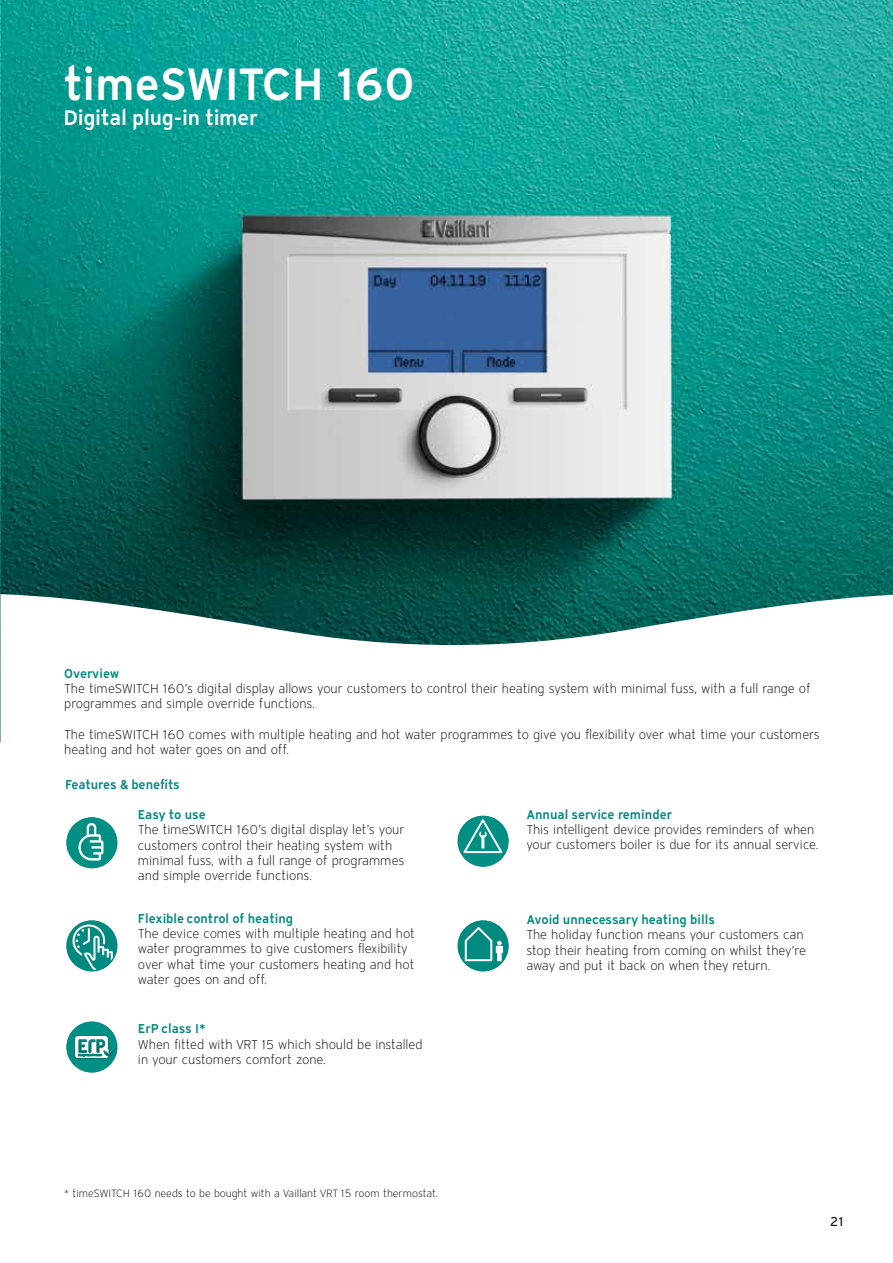
<style>
.page{position:relative;width:893px;height:1263px;background:#fff}
.page>*{position:absolute;margin:0;border:0;box-sizing:border-box;transform-origin:0 0}
.t1{font:600 45px "Vaillant 16";color:#fff}
.t2{font:600 21px "Vaillant 16";letter-spacing:-.015em;color:#fff}
.t3{font:300 12.75px/15.3px "Vaillant 16";color:#000}
.t4{font:600 12.75px "Vaillant 16";letter-spacing:-.005em;color:#00897e}
.t5{font:12.75px "Vaillant 16";color:#000}
.t6{font:300 10.5px "Vaillant 16";color:#000}
</style>
<div class="page">
<img style="left:0;top:0;width:893px;height:594px">
<div style="left:66px;top:920px;width:51px;height:51px;background:#00897e;border-radius:50%"></div>
<svg style="left:72px;top:924px;width:41px;height:46px"></svg>
<svg style="left:0;top:594px;width:893px;height:245px"></svg>
<div style="left:66px;top:817px;width:51px;height:51px;background:#008f82;border-radius:50%"></div>
<svg style="left:78px;top:823px;width:25px;height:37px"></svg>
<div style="left:458px;top:920px;width:51px;height:51px;background:#00897e;border-radius:50%"></div>
<svg style="left:465px;top:927px;width:38px;height:34px"></svg>
<div style="left:458px;top:816px;width:51px;height:51px;background:#008f82;border-radius:50%"></div>
<svg style="left:463px;top:819px;width:39px;height:34px"></svg>
<div style="left:66px;top:1021px;width:51px;height:51px;background:#008f82;border-radius:50%"></div>
<svg style="left:74px;top:1035px;width:42px;height:24px"></svg>
<h1 class="t1" style="left:63px;top:54px;width:353px">timeSWITCH 160</h1>
<h2 class="t2" style="left:63px;top:104px;width:196px">Digital plug-in timer</h2>
<p class="t4" style="left:64px;top:664px;width:57px">Overview</p>
<p class="t3" style="left:64px;top:680px;width:748px">The timeSWITCH 160’s digital display allows your customers to control their heating system with minimal fuss, with a full range of programmes and simple override functions.</p>
<p class="t3" style="left:64px;top:726px;width:757px">The timeSWITCH 160 comes with multiple heating and hot water programmes to give you flexibility over what time your customers heating and hot water goes on and off.</p>
<p class="t4" style="left:65px;top:776px;width:116px">Features &amp; benefits</p>
<p class="t4" style="left:138px;top:806px;width:69px">Easy to use</p>
<p class="t3" style="left:138px;top:822px;width:268px">The timeSWITCH 160’s digital display let’s your customers control their heating system with minimal fuss, with a full range of programmes and simple override functions.</p>
<p class="t4" style="left:138px;top:909px;width:157px">Flexible control of heating</p>
<p class="t3" style="left:138px;top:926px;width:279px">The device comes with multiple heating and hot water programmes to give customers flexibility over what time your customers heating and hot water goes on and off.</p>
<p class="t4" style="left:138px;top:1020px;width:69px">ErP class I*</p>
<p class="t3" style="left:138px;top:1036px;width:286px">When fitted with VRT 15 which should be installed in your customers comfort zone.</p>
<p class="t4" style="left:526px;top:805px;width:147px">Annual service reminder</p>
<p class="t3" style="left:526px;top:822px;width:293px">This intelligent device provides reminders of when your customers boiler is due for its annual service.</p>
<p class="t4" style="left:526px;top:911px;width:190px">Avoid unnecessary heating bills</p>
<p class="t3" style="left:526px;top:927px;width:281px">The holiday function means your customers can stop their heating from coming on whilst they’re away and put it back on when they return.</p>
<p class="t6" style="left:64px;top:1187px;width:375px">* timeSWITCH 160 needs to be bought with a Vaillant VRT 15 room thermostat.</p>
<p class="t5" style="left:830px;top:1213px;width:15px">21</p>
</div>
